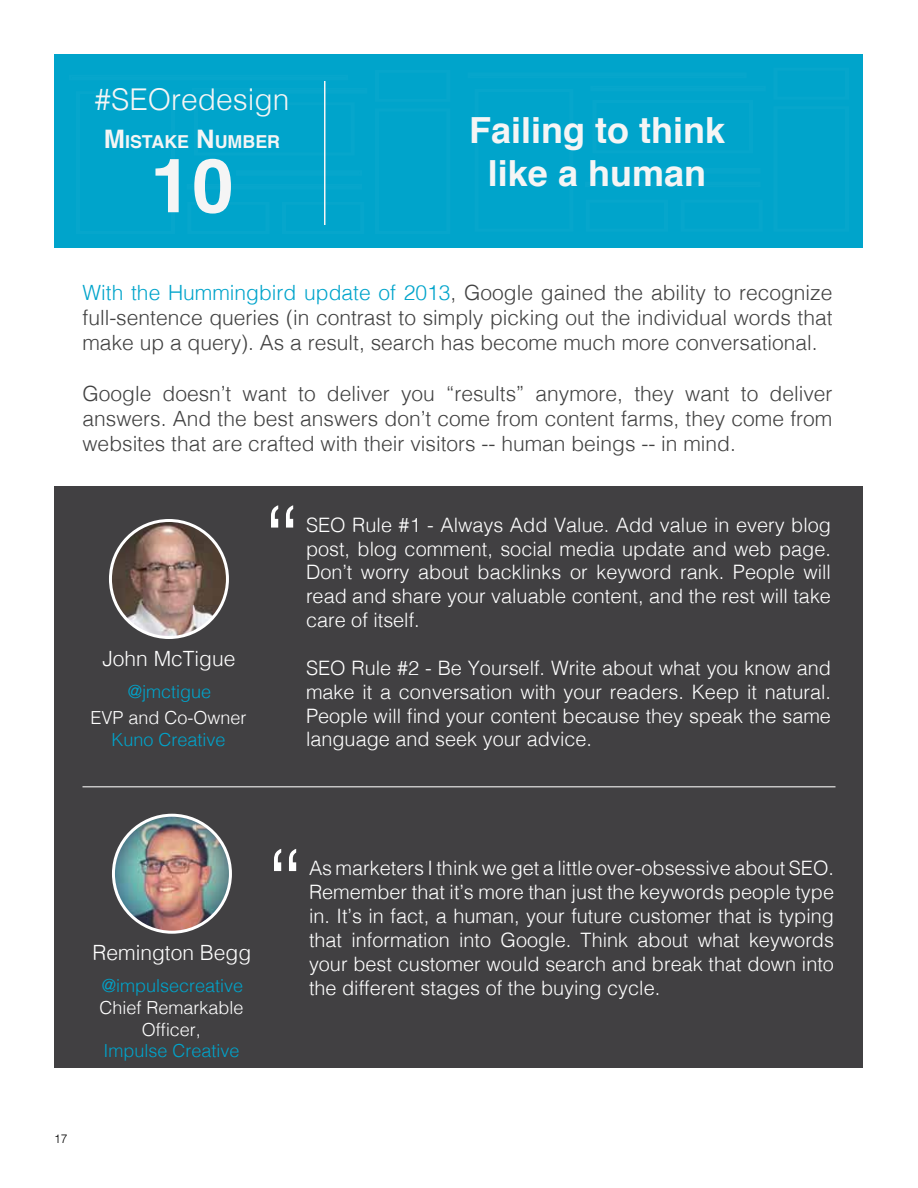
<style>
.page{position:relative;width:918px;height:1188px;background:#fff}
.page>*{position:absolute;margin:0;border:0;box-sizing:border-box;transform-origin:0 0}
.t1{font:300 99px "Helvetica";color:#fff}
.t2{font:700 75px "Helvetica";color:#f5f5f5}
.t3{font:700 36px/43.2px "Helvetica";color:#f5f5f5;text-align:center}
.t4{font:300 30px "Helvetica";color:#f5f5f5}
.t5{font:300 21px/25.2px "Helvetica";color:#414141;text-align:justify}
.t6{font:300 21px "Helvetica";color:#fff}
.t7{font:300 19.8px/23.9px "Helvetica";color:#fff;text-align:justify}
.t8{font:300 18px "Helvetica";color:#00a4cb}
.t9{font:300 18px/21.6px "Helvetica";color:#fff;text-align:center}
.t10{font:700 17.85px "Helvetica";color:#f5f5f5}
.t11{font:300 12px "Helvetica";color:#000}
.s1{font-size:25.5px}
.s2{color:#00a4cb}
</style>
<div class="page">
<div style="left:55px;top:486px;width:808px;height:582px;background:#414042"></div>
<div style="left:55px;top:55px;width:808px;height:193px;background:#00a4cb"></div>
<hr style="left:324px;top:81px;width:2px;height:144px;background:#f5f5f5">
<img style="left:110px;top:520px;width:117px;height:118px;border-radius:58px">
<div style="left:109px;top:519px;width:120px;height:120px;border:3px solid #fff;border-radius:50%"></div>
<hr style="left:82px;top:786px;width:754px;height:2px;background:#c5c5c5">
<img style="left:113px;top:815px;width:117px;height:117px;border-radius:58px">
<div style="left:112px;top:814px;width:120px;height:120px;border:3px solid #fff;border-radius:50%"></div>
<h3 class="t4" style="left:94px;top:74px;width:197px">#SEOredesign</h3>
<p class="t10" style="left:104px;top:127px;width:178px"><span class="s1">M</span>ISTAKE <span class="s1">N</span>UMBER</p>
<h2 class="t2" style="left:150px;top:125px;width:85px">10</h2>
<h3 class="t3" style="left:469px;top:109px;width:258px">Failing to think like a human</h3>
<p class="t5" style="left:82px;top:279px;width:752px"><span class="s2">With the Hummingbird update of 2013</span>, Google gained the ability to recognize full-sentence queries (in contrast to simply picking out the individual words that make up a query). As a result, search has become much more conversational.</p>
<p class="t5" style="left:82px;top:379px;width:752px">Google doesn’t want to deliver you “results” anymore, they want to deliver answers. And the best answers don’t come from content farms, they come from websites that are crafted with their visitors -- human beings -- in mind.</p>
<p class="t6" style="left:102px;top:640px;width:135px">John McTigue</p>
<p class="t8" style="left:128px;top:676px;width:85px">@jmctigue</p>
<p class="t9" style="left:90px;top:706px;width:158px">EVP and Co-Owner</p>
<p class="t8" style="left:111px;top:724px;width:116px">Kuno Creative</p>
<h1 class="t1" style="left:262px;top:457px;width:40px">“</h1>
<p class="t7" style="left:306px;top:511px;width:527px">SEO Rule #1 - Always Add Value. Add value in every blog post, blog comment, social media update and web page.<br>Don’t worry about backlinks or keyword rank. People will read and share your valuable content, and the rest will take care of itself.</p>
<p class="t7" style="left:306px;top:655px;width:527px">SEO Rule #2 - Be Yourself. Write about what you know and make it a conversation with your readers. Keep it natural.<br>People will find your content because they speak the same language and seek your advice.</p>
<p class="t6" style="left:93px;top:935px;width:160px">Remington Begg</p>
<p class="t9" style="left:99px;top:996px;width:146px">Chief Remarkable<br>Officer,</p>
<p class="t8" style="left:103px;top:1036px;width:138px">Impulse Creative</p>
<p class="t8" style="left:102px;top:971px;width:143px">@impulsecreative</p>
<h1 class="t1" style="left:266px;top:801px;width:40px">“</h1>
<p class="t7" style="left:309px;top:855px;width:527px">As marketers I think we get a little over-obsessive about SEO.<br>Remember that it’s more than just the keywords people type in. It’s in fact, a human, your future customer that is typing that information into Google. Think about what keywords your best customer would search and break that down into the different stages of the buying cycle.</p>
<p class="t11" style="left:54px;top:1128px;width:15px">17</p>
</div>
